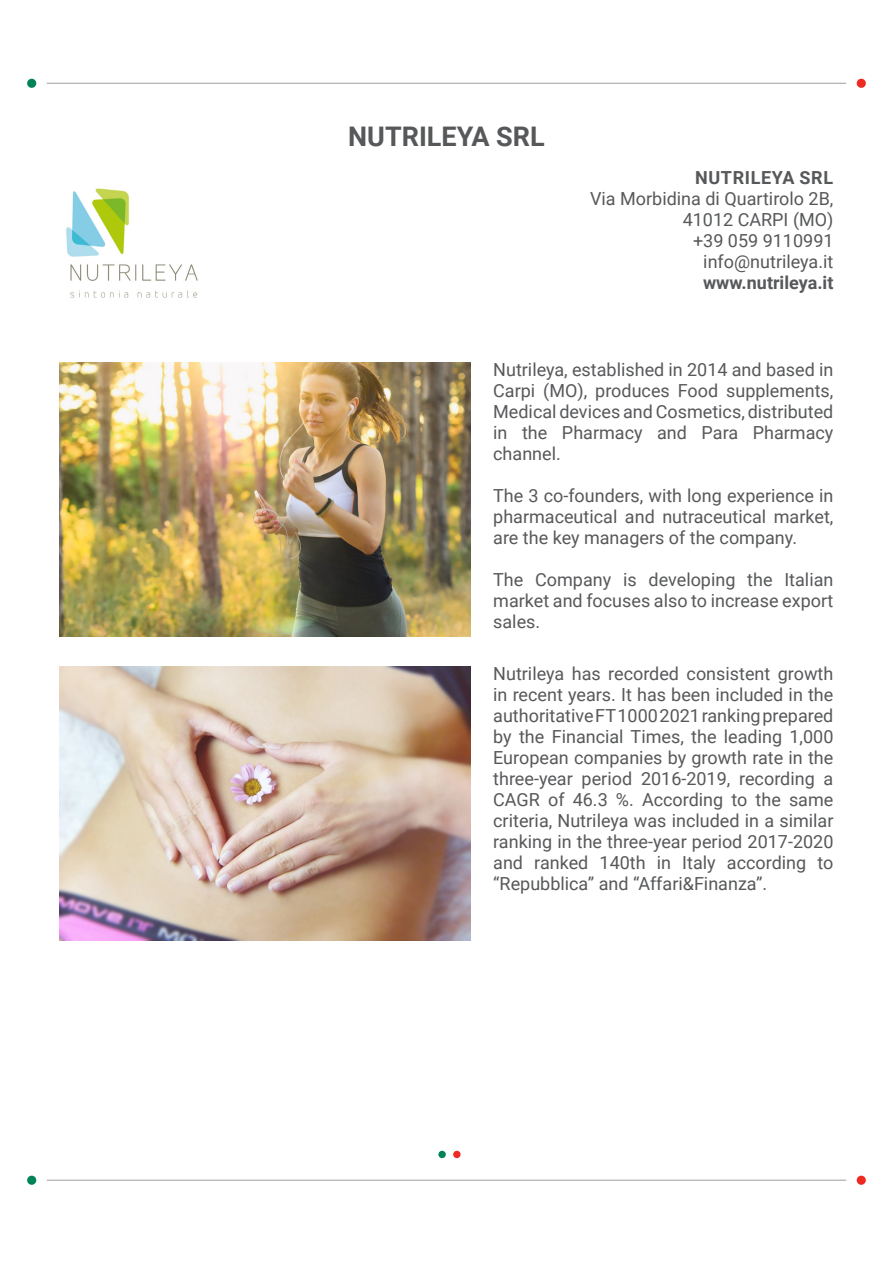
<style>
.page{position:relative;width:893px;height:1263px;background:#fff}
.page>*{position:absolute;margin:0;border:0;box-sizing:border-box;transform-origin:0 0}
.t1{font:700 27px "Roboto";color:#57585a}
.t2{font:18px/21px "Roboto";color:#57585a;text-align:justify}
.t3{font:700 18px "Roboto";color:#57585a}
.t4{font:700 18px "Roboto";letter-spacing:.035em;color:#57585a}
</style>
<div class="page">
<hr style="left:47px;top:83px;width:799px;height:1px;background:#a8a9ad">
<div style="left:857px;top:79px;width:9px;height:9px;background:#ee2a23;border-radius:50%"></div>
<div style="left:27px;top:79px;width:9px;height:9px;background:#008355;border-radius:50%"></div>
<hr style="left:47px;top:1180px;width:799px;height:1px;background:#a8a9ad">
<div style="left:857px;top:1176px;width:9px;height:9px;background:#ee2a23;border-radius:50%"></div>
<div style="left:27px;top:1176px;width:9px;height:9px;background:#008355;border-radius:50%"></div>
<div style="left:438px;top:1151px;width:8px;height:7px;background:#008355;border-radius:50%"></div>
<div style="left:453px;top:1151px;width:8px;height:7px;background:#ee2a23;border-radius:50%"></div>
<img style="left:66px;top:188px;width:132px;height:110px">
<img style="left:60px;top:362px;width:411px;height:275px">
<img style="left:60px;top:666px;width:411px;height:274px">
<h1 class="t1" style="left:348px;top:118px;width:198px">NUTRILEYA SRL</h1>
<p class="t4" style="left:695px;top:165px;width:139px">NUTRILEYA SRL</p>
<p class="t2" style="left:590px;top:187px;width:245px;text-align:right">Via Morbidina di Quartirolo 2B,<br>41012 CARPI (MO)<br>+39 059 9110991 info@nutrileya.it</p>
<p class="t3" style="left:703px;top:270px;width:132px">www.nutrileya.it</p>
<p class="t2" style="left:493px;top:358px;width:342px">Nutrileya, established in 2014 and based in Carpi (MO), produces Food supplements, Medical devices and Cosmetics, distributed in the Pharmacy and Para Pharmacy channel.</p>
<p class="t2" style="left:493px;top:484px;width:342px">The 3 co-founders, with long experience in pharmaceutical and nutraceutical market, are the key managers of the company.</p>
<p class="t2" style="left:493px;top:568px;width:342px">The Company is developing the Italian market and focuses also to increase export sales.</p>
<p class="t2" style="left:493px;top:662px;width:342px">Nutrileya has recorded consistent growth in recent years. It has been included in the authoritative FT 1000 2021 ranking prepared by the Financial Times, the leading 1,000<br>European companies by growth rate in the three-year period 2016-2019, recording a CAGR of 46.3 %. According to the same criteria, Nutrileya was included in a similar ranking in the three-year period 2017-2020 and ranked 140th in Italy according to “Repubblica” and “Affari&amp;Finanza”.</p>
</div>
